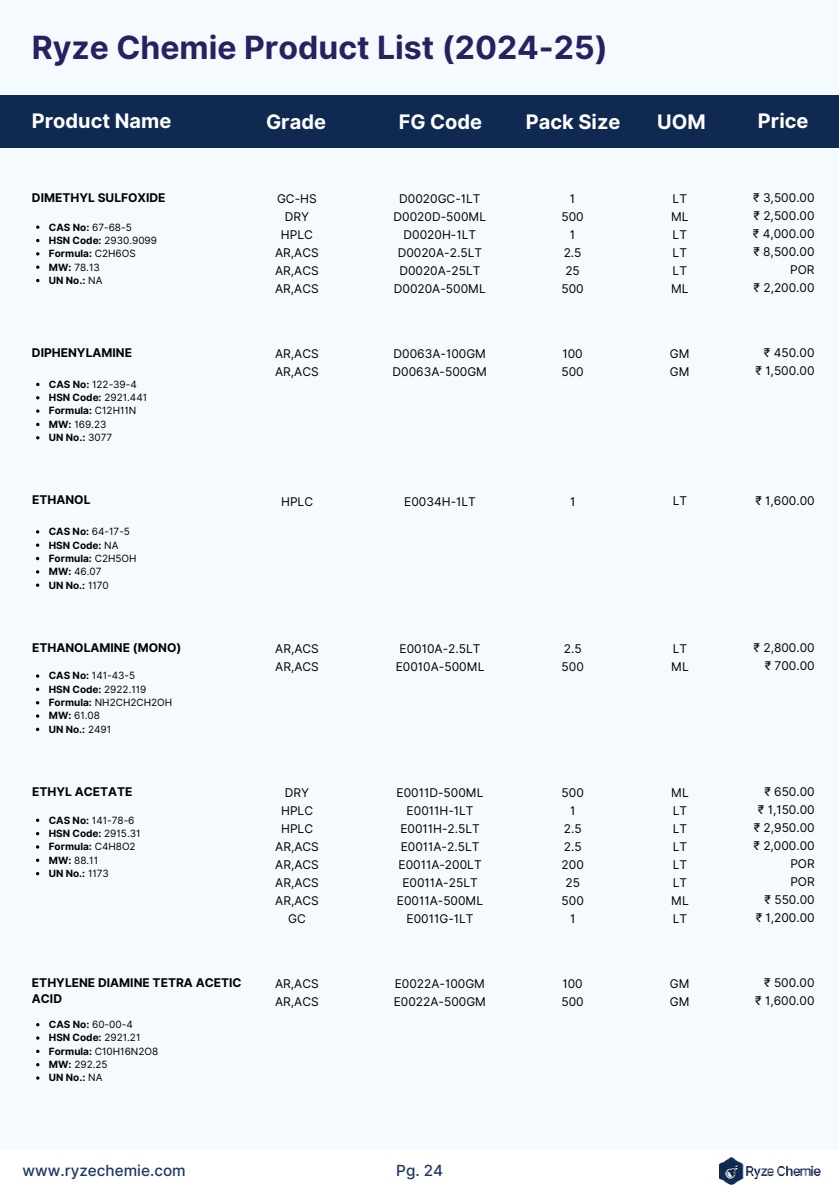
<style>
.page{position:relative;width:839px;height:1191px;background:#fff}
.page>*{position:absolute;margin:0;border:0;box-sizing:border-box;transform-origin:0 0}
.t1{font:700 32px "Inter";color:#262260}
.t2{font:700 20px "Inter";color:#fff}
.t3{font:500 15.4px "Inter";color:#1d3864}
.t4{font:12px/18px "Inter";color:#000}
.t5{font:700 12px/16px "Inter";color:#000}
.t6{font:10px/13.4px "Inter";color:#000}
.t7{font:700 10px/13.4px "Inter";color:#000}
.s1{font-weight:400}
.s2{font-weight:700}
</style>
<div class="page">
<div style="left:0;top:0;width:838px;height:1191px;background:#f5faff"></div>
<div style="left:0;top:1150px;width:838px;height:41px;background:#fff"></div>
<img style="left:719px;top:1157px;width:102px;height:27px">
<div style="left:0;top:95px;width:838px;height:53px;background:#102951"></div>
<svg style="left:36px;top:409px;width:3px;height:4px"></svg>
<svg style="left:36px;top:530px;width:3px;height:4px"></svg>
<svg style="left:36px;top:570px;width:3px;height:4px"></svg>
<svg style="left:36px;top:674px;width:3px;height:4px"></svg>
<svg style="left:36px;top:714px;width:3px;height:4px"></svg>
<svg style="left:36px;top:845px;width:3px;height:4px"></svg>
<svg style="left:36px;top:252px;width:3px;height:4px"></svg>
<svg style="left:36px;top:1036px;width:3px;height:4px"></svg>
<svg style="left:36px;top:1076px;width:3px;height:4px"></svg>
<h1 class="t1" style="left:32px;top:29px;width:577px">Ryze Chemie Product List (2024-25)</h1>
<h2 class="t2" style="left:32px;top:109px;width:141px">Product Name</h2>
<h2 class="t2" style="left:266px;top:110px;width:62px">Grade</h2>
<h2 class="t2" style="left:398px;top:110px;width:85px">FG Code</h2>
<h2 class="t2" style="left:526px;top:110px;width:96px">Pack Size</h2>
<h2 class="t2" style="left:657px;top:110px;width:50px">UOM</h2>
<h2 class="t2" style="left:757px;top:109px;width:52px">Price</h2>
<p class="t5" style="left:32px;top:190px;width:135px">DIMETHYL SULFOXIDE</p>
<p class="t4" style="left:561px;top:190px;width:24px;text-align:center">1<br>500<br>1<br>2.5<br>25<br>500</p>
<p class="t4" style="left:275px;top:190px;width:45px;text-align:center">GC-HS<br>DRY<br>HPLC<br>AR,ACS<br>AR,ACS<br>AR,ACS</p>
<p class="t4" style="left:752px;top:189px;width:63px;text-align:right">₹ 3,500.00 ₹ 2,500.00 ₹ 4,000.00 ₹ 8,500.00<br>POR<br>₹ 2,200.00</p>
<p class="t4" style="left:393px;top:190px;width:94px;text-align:center">D0020GC-1LT<br>D0020D-500ML<br>D0020H-1LT<br>D0020A-2.5LT<br>D0020A-25LT<br>D0020A-500ML</p>
<p class="t4" style="left:671px;top:189px;width:19px">LT<br>ML<br>LT<br>LT<br>LT<br>ML</p>
<p class="t7" style="left:49px;top:220px;width:110px">CAS No: <span class="s1">67-68-5<br></span>HSN Code: <span class="s1">2930.9099<br></span>Formula: <span class="s1">C2H6OS<br></span>MW: <span class="s1">78.13<br></span>UN No.: <span class="s1">NA</span></p>
<p class="t4" style="left:275px;top:345px;width:45px">AR,ACS<br>AR,ACS</p>
<p class="t4" style="left:755px;top:344px;width:61px;text-align:right">₹ 450.00 ₹ 1,500.00</p>
<p class="t5" style="left:32px;top:345px;width:102px">DIPHENYLAMINE</p>
<p class="t4" style="left:561px;top:345px;width:24px">100<br>500</p>
<p class="t4" style="left:392px;top:345px;width:96px">D0063A-100GM<br>D0063A-500GM</p>
<p class="t4" style="left:670px;top:345px;width:21px">GM<br>GM</p>
<p class="t6" style="left:49px;top:377px;width:100px"><span class="s2">CAS No:</span> 122-39-4<br><span class="s2">HSN Code:</span> 2921.441<br><span class="s2">Formula:</span> C12H11N<br><span class="s2">MW:</span> 169.23<br><span class="s2">UN No.:</span> 3077</p>
<p class="t5" style="left:32px;top:492px;width:60px">ETHANOL</p>
<p class="t4" style="left:404px;top:492px;width:73px">E0034H-1LT</p>
<p class="t4" style="left:570px;top:492px;width:7px">1</p>
<p class="t4" style="left:672px;top:492px;width:16px">LT</p>
<p class="t7" style="left:49px;top:525px;width:89px">CAS No: <span class="s1">64-17-5<br></span>HSN Code: <span class="s1">NA<br></span>Formula: <span class="s1">C2H5OH<br></span>MW: <span class="s1">46.07<br></span>UN No.: <span class="s1">1170</span></p>
<p class="t4" style="left:281px;top:492px;width:33px">HPLC</p>
<p class="t4" style="left:755px;top:491px;width:61px">₹ 1,600.00</p>
<p class="t5" style="left:32px;top:640px;width:151px">ETHANOLAMINE (MONO)</p>
<p class="t4" style="left:561px;top:640px;width:24px">2.5<br>500</p>
<p class="t4" style="left:275px;top:640px;width:45px">AR,ACS<br>AR,ACS</p>
<p class="t4" style="left:753px;top:639px;width:63px;text-align:right">₹ 2,800.00 ₹ 700.00</p>
<p class="t4" style="left:396px;top:640px;width:90px;text-align:center">E0010A-2.5LT<br>E0010A-500ML</p>
<p class="t4" style="left:671px;top:639px;width:19px">LT<br>ML</p>
<p class="t6" style="left:49px;top:669px;width:125px"><span class="s2">CAS No:</span> 141-43-5<br><span class="s2">HSN Code:</span> 2922.119<br><span class="s2">Formula:</span> NH2CH2CH2OH<br><span class="s2">MW:</span> 61.08<br><span class="s2">UN No.:</span> 2491</p>
<p class="t5" style="left:32px;top:784px;width:102px">ETHYL ACETATE</p>
<p class="t4" style="left:561px;top:784px;width:24px;text-align:center">500<br>1<br>2.5<br>2.5<br>200<br>25<br>500<br>1</p>
<p class="t4" style="left:275px;top:784px;width:45px;text-align:center">DRY<br>HPLC<br>HPLC<br>AR,ACS<br>AR,ACS<br>AR,ACS<br>AR,ACS<br>GC</p>
<p class="t4" style="left:753px;top:783px;width:63px;text-align:right">₹ 650.00<br>₹ 1,150.00 ₹ 2,950.00 ₹ 2,000.00<br>POR<br>POR<br>₹ 550.00<br>₹ 1,200.00</p>
<p class="t4" style="left:396px;top:784px;width:88px;text-align:center">E0011D-500ML<br>E0011H-1LT<br>E0011H-2.5LT<br>E0011A-2.5LT<br>E0011A-200LT<br>E0011A-25LT<br>E0011A-500ML<br>E0011G-1LT</p>
<p class="t4" style="left:671px;top:784px;width:19px">ML<br>LT<br>LT<br>LT<br>LT<br>LT<br>ML<br>LT</p>
<p class="t7" style="left:49px;top:813px;width:93px">CAS No: <span class="s1">141-78-6<br></span>HSN Code: <span class="s1">2915.31<br></span>Formula: <span class="s1">C4H8O2<br></span>MW: <span class="s1">88.11<br></span>UN No.: <span class="s1">1173</span></p>
<p class="t5" style="left:32px;top:975px;width:211px">ETHYLENE DIAMINE TETRA ACETIC<br>ACID</p>
<p class="t4" style="left:561px;top:975px;width:24px">100<br>500</p>
<p class="t4" style="left:275px;top:975px;width:45px">AR,ACS<br>AR,ACS</p>
<p class="t4" style="left:755px;top:974px;width:61px;text-align:right">₹ 500.00 ₹ 1,600.00</p>
<p class="t4" style="left:393px;top:975px;width:94px">E0022A-100GM<br>E0022A-500GM</p>
<p class="t4" style="left:670px;top:975px;width:21px">GM<br>GM</p>
<p class="t6" style="left:49px;top:1018px;width:111px"><span class="s2">CAS No:</span> 60-00-4<br><span class="s2">HSN Code:</span> 2921.21<br><span class="s2">Formula:</span> C10H16N2O8<br><span class="s2">MW:</span> 292.25<br><span class="s2">UN No.:</span> NA</p>
<p class="t3" style="left:23px;top:1161px;width:165px">www.ryzechemie.com</p>
<p class="t3" style="left:396px;top:1161px;width:49px">Pg. 24</p>
</div>
